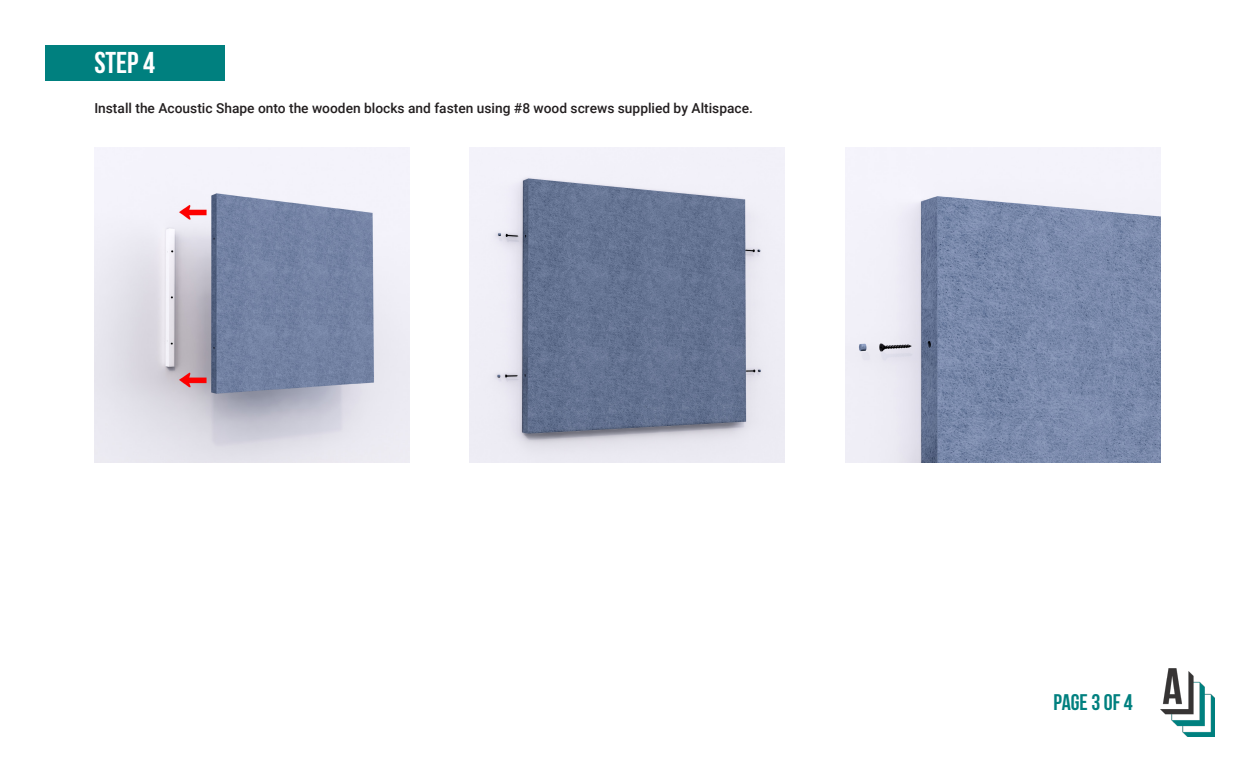
<style>
.page{position:relative;width:1260px;height:765px;background:#fff}
.page>*{position:absolute;margin:0;border:0;box-sizing:border-box;transform-origin:0 0}
.t1{font:700 30px "Bebas Neue";color:#fff}
.t2{font:700 22.5px "Bebas Neue";color:#00807f}
.t3{font:500 13.75px "Roboto";color:#231f20}
</style>
<div class="page">
<img style="left:1160px;top:668px;width:55px;height:68px">
<div style="left:45px;top:45px;width:179px;height:35px;background:#00807f"></div>
<img style="left:94px;top:147px;width:315px;height:315px">
<img style="left:470px;top:147px;width:315px;height:315px">
<img style="left:845px;top:147px;width:315px;height:315px">
<p class="t1" style="left:94px;top:46px;width:62px">STEP 4</p>
<p class="t3" style="left:94px;top:99px;width:660px">Install the Acoustic Shape onto the wooden blocks and fasten using #8 wood screws supplied by Altispace.</p>
<p class="t2" style="left:1053px;top:690px;width:81px">PAGE 3 OF 4</p>
</div>
